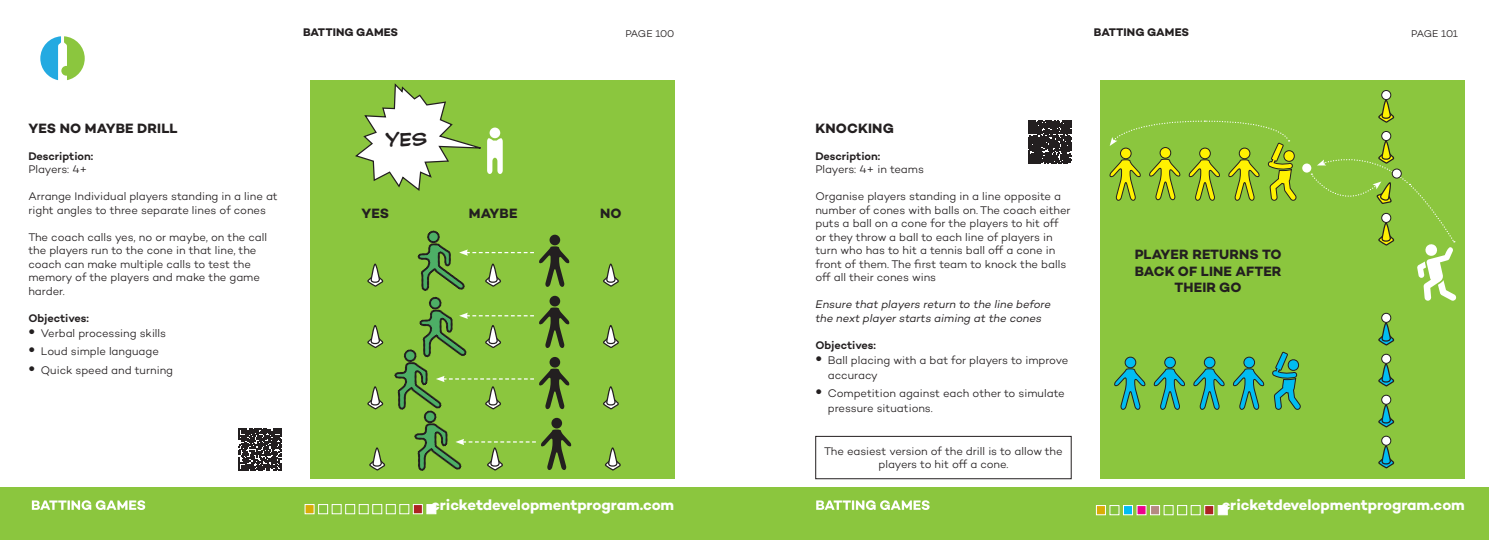
<style>
.page{position:relative;width:1489px;height:540px;background:#fff}
.page>*{position:absolute;margin:0;border:0;box-sizing:border-box;transform-origin:0 0}
.t1{font:17.5px "CC Blah Blah Blah";color:#231f20}
.t2{font:700 15px "Campton";letter-spacing:-.005em;color:#fff}
.t3{font:700 13.75px/16.5px "Campton";letter-spacing:.01em;color:#231f20;text-align:center}
.t4{font:300 11.25px/13.5px "Campton";letter-spacing:-.005em;color:#231f20}
.t5{font:italic 11.25px/13.5px "Campton";letter-spacing:-.005em;color:#231f20}
.t6{font:600 11.25px "Campton";letter-spacing:-.005em;color:#231f20}
.t7{font:700 11.25px "Campton";letter-spacing:.005em;color:#231f20}
.t8{font:300 10px "Campton";letter-spacing:-.03em;color:#231f20}
.s1{font-size:21.25px}
</style>
<div class="page">
<div style="left:0;top:487px;width:1488px;height:53px;background:#8bc63e"></div>
<div style="left:310px;top:80px;width:364px;height:399px;background:#8bc63e"></div>
<div style="left:1100px;top:80px;width:364px;height:399px;background:#8bc63e"></div>
<svg style="left:239px;top:428px;width:42px;height:43px"></svg>
<svg style="left:1028px;top:120px;width:43px;height:44px;background:#373334"></svg>
<div style="left:1125px;top:357px;width:10px;height:11px;background:#01bdf2;border-radius:50%"></div>
<div style="left:1124px;top:357px;width:12px;height:11px;border:1px solid #231f20;border-radius:50%"></div>
<svg style="left:1114px;top:368px;width:32px;height:42px"></svg>
<div style="left:1164px;top:357px;width:11px;height:11px;background:#01bdf2;border-radius:50%"></div>
<div style="left:1164px;top:357px;width:11px;height:11px;border:1px solid #231f20;border-radius:50%"></div>
<svg style="left:1153px;top:368px;width:32px;height:42px"></svg>
<div style="left:1204px;top:357px;width:10px;height:11px;background:#01bdf2;border-radius:50%"></div>
<div style="left:1203px;top:357px;width:12px;height:11px;border:1px solid #231f20;border-radius:50%"></div>
<svg style="left:1193px;top:368px;width:32px;height:42px"></svg>
<div style="left:1243px;top:357px;width:11px;height:11px;background:#01bdf2;border-radius:50%"></div>
<div style="left:1243px;top:357px;width:11px;height:11px;border:1px solid #231f20;border-radius:50%"></div>
<svg style="left:1233px;top:368px;width:31px;height:42px"></svg>
<div style="left:1302px;top:164px;width:9px;height:9px;background:#fff;border-radius:50%"></div>
<svg style="left:1378px;top:99px;width:16px;height:24px"></svg>
<div style="left:1381px;top:91px;width:9px;height:9px;background:#fff;border-radius:50%"></div>
<div style="left:1381px;top:90px;width:9px;height:10px;border:1px solid #231f20;border-radius:50%"></div>
<div style="left:1381px;top:131px;width:9px;height:10px;background:#fff;border-radius:50%"></div>
<div style="left:1381px;top:131px;width:9px;height:10px;border:1px solid #231f20;border-radius:50%"></div>
<svg style="left:1109px;top:120px;width:187px;height:81px"></svg>
<svg style="left:1378px;top:322px;width:16px;height:24px"></svg>
<svg style="left:1378px;top:363px;width:16px;height:24px"></svg>
<svg style="left:1378px;top:404px;width:16px;height:24px"></svg>
<svg style="left:1378px;top:445px;width:16px;height:24px"></svg>
<div style="left:1381px;top:313px;width:9px;height:9px;background:#fff;border-radius:50%"></div>
<div style="left:1381px;top:313px;width:9px;height:10px;border:1px solid #231f20;border-radius:50%"></div>
<div style="left:1381px;top:395px;width:9px;height:9px;background:#fff;border-radius:50%"></div>
<div style="left:1381px;top:395px;width:9px;height:10px;border:1px solid #231f20;border-radius:50%"></div>
<div style="left:1381px;top:354px;width:9px;height:9px;background:#fff;border-radius:50%"></div>
<div style="left:1381px;top:354px;width:9px;height:10px;border:1px solid #231f20;border-radius:50%"></div>
<div style="left:1381px;top:436px;width:9px;height:9px;background:#fff;border-radius:50%"></div>
<div style="left:1381px;top:436px;width:9px;height:10px;border:1px solid #231f20;border-radius:50%"></div>
<svg style="left:1310px;top:140px;width:146px;height:161px"></svg>
<div style="left:1392px;top:169px;width:9px;height:9px;background:#fff;border-radius:50%"></div>
<div style="left:1391px;top:169px;width:10px;height:9px;border:1px solid #231f20;border-radius:50%"></div>
<div style="left:815px;top:436px;width:256px;height:43px;border:1px solid #231f20"></div>
<svg style="left:367px;top:263px;width:16px;height:24px"></svg>
<svg style="left:603px;top:263px;width:16px;height:24px"></svg>
<svg style="left:367px;top:325px;width:16px;height:23px"></svg>
<svg style="left:603px;top:325px;width:16px;height:23px"></svg>
<svg style="left:367px;top:386px;width:16px;height:24px"></svg>
<svg style="left:603px;top:386px;width:16px;height:24px"></svg>
<svg style="left:369px;top:447px;width:16px;height:24px"></svg>
<svg style="left:605px;top:447px;width:16px;height:24px"></svg>
<svg style="left:355px;top:83px;width:147px;height:108px"></svg>
<svg style="left:418px;top:231px;width:151px;height:60px"></svg>
<svg style="left:395px;top:297px;width:176px;height:174px"></svg>
<svg style="left:1272px;top:351px;width:29px;height:59px"></svg>
<svg style="left:32px;top:500px;width:113px;height:10px"></svg>
<svg style="left:816px;top:500px;width:113px;height:10px"></svg>
<div style="left:1096px;top:505px;width:9px;height:10px;background:#d9ad07;border:1px solid #fff"></div>
<div style="left:1204px;top:505px;width:9px;height:10px;background:#ac2322;border:1px solid #fff"></div>
<div style="left:1109px;top:505px;width:10px;height:10px;background:#86c43f;border:1px solid #fff"></div>
<div style="left:1217px;top:505px;width:10px;height:10px;background:#fff;border:1px solid #fff"></div>
<div style="left:1123px;top:505px;width:9px;height:10px;background:#01bdf2;border:1px solid #fff"></div>
<div style="left:1150px;top:505px;width:9px;height:10px;background:#b58a82;border:1px solid #fff"></div>
<div style="left:1177px;top:505px;width:9px;height:10px;background:#8bc63e;border:1px solid #fff"></div>
<div style="left:1136px;top:505px;width:10px;height:10px;background:#ed028c;border:1px solid #fff"></div>
<div style="left:1163px;top:505px;width:10px;height:10px;background:#8bc63e;border:1px solid #fff"></div>
<div style="left:1190px;top:505px;width:10px;height:10px;background:#8bc63e;border:1px solid #fff"></div>
<div style="left:305px;top:504px;width:9px;height:10px;background:#d9ad07;border:1px solid #fff"></div>
<div style="left:413px;top:504px;width:9px;height:10px;background:#ac2322;border:1px solid #fff"></div>
<div style="left:318px;top:504px;width:10px;height:10px;background:#86c43f;border:1px solid #fff"></div>
<div style="left:427px;top:504px;width:9px;height:10px;background:#fff;border:1px solid #fff"></div>
<div style="left:332px;top:504px;width:9px;height:10px;background:#8bc63e;border:1px solid #fff"></div>
<div style="left:359px;top:504px;width:9px;height:10px;background:#8bc63e;border:1px solid #fff"></div>
<div style="left:386px;top:504px;width:9px;height:10px;background:#8bc63e;border:1px solid #fff"></div>
<div style="left:345px;top:504px;width:10px;height:10px;background:#8bc63e;border:1px solid #fff"></div>
<div style="left:372px;top:504px;width:10px;height:10px;background:#8bc63e;border:1px solid #fff"></div>
<div style="left:399px;top:504px;width:10px;height:10px;background:#8bc63e;border:1px solid #fff"></div>
<svg style="left:40px;top:36px;width:45px;height:44px"></svg>
<p class="t7" style="left:303px;top:25px;width:97px">BATTING GAMES</p>
<p class="t8" style="left:625px;top:27px;width:51px">PAGE 100</p>
<p class="t7" style="left:1093px;top:25px;width:97px">BATTING GAMES</p>
<p class="t8" style="left:1411px;top:27px;width:48px">PAGE 101</p>
<p class="t3" style="left:28px;top:119px;width:151px">YES NO MAYBE DRILL</p>
<p class="t6" style="left:28px;top:149px;width:66px">Description:</p>
<p class="t4" style="left:28px;top:162px;width:60px">Players: 4+</p>
<p class="t4" style="left:28px;top:189px;width:251px">Arrange Individual players standing in a line at right angles to three separate lines of cones</p>
<p class="t4" style="left:28px;top:230px;width:240px">The coach calls yes, no or maybe, on the call the players run to the cone in that line, the coach can make multiple calls to test the memory of the players and make the game harder.</p>
<p class="t6" style="left:28px;top:311px;width:62px">Objectives:</p>
<p class="t4" style="left:28px;top:326px;width:139px"><span class="s1">•</span> Verbal processing skills</p>
<p class="t4" style="left:28px;top:344px;width:132px"><span class="s1">•</span> Loud simple language</p>
<p class="t4" style="left:28px;top:363px;width:146px"><span class="s1">•</span> Quick speed and turning</p>
<h1 class="t1" style="left:385px;top:128px;width:44px">YES</h1>
<p class="t3" style="left:361px;top:205px;width:29px">YES</p>
<p class="t3" style="left:469px;top:205px;width:50px">MAYBE</p>
<p class="t3" style="left:600px;top:205px;width:23px">NO</p>
<p class="t3" style="left:815px;top:119px;width:80px">KNOCKING</p>
<p class="t6" style="left:815px;top:149px;width:66px">Description:</p>
<p class="t4" style="left:815px;top:162px;width:110px">Players: 4+ in teams</p>
<p class="t4" style="left:815px;top:189px;width:257px">Organise players standing in a line opposite a number of cones with balls on. The coach either puts a ball on a cone for the players to hit off or they throw a ball to each line of players in turn who has to hit a tennis ball off a cone in front of them. The first team to knock the balls off all their cones wins</p>
<p class="t5" style="left:815px;top:297px;width:237px">Ensure that players return to the line before the next player starts aiming at the cones</p>
<p class="t6" style="left:815px;top:338px;width:62px">Objectives:</p>
<p class="t4" style="left:827px;top:352px;width:242px;line-height:15px;text-indent:-12px"><span class="s1">•</span> Ball placing with a bat for players to improve accuracy</p>
<p class="t4" style="left:827px;top:386px;width:238px;line-height:15px;text-indent:-12px"><span class="s1">•</span> Competition against each other to simulate pressure situations.</p>
<p class="t4" style="left:824px;top:444px;width:240px;text-align:center">The easiest version of the drill is to allow the players to hit off a cone.</p>
<p class="t3" style="left:1134px;top:246px;width:148px">PLAYER RETURNS TO<br>BACK OF LINE AFTER<br>THEIR GO</p>
<h2 class="t2" style="left:431px;top:495px;width:245px">cricketdevelopmentprogram.com</h2>
<h2 class="t2" style="left:1221px;top:495px;width:245px">cricketdevelopmentprogram.com</h2>
</div>
